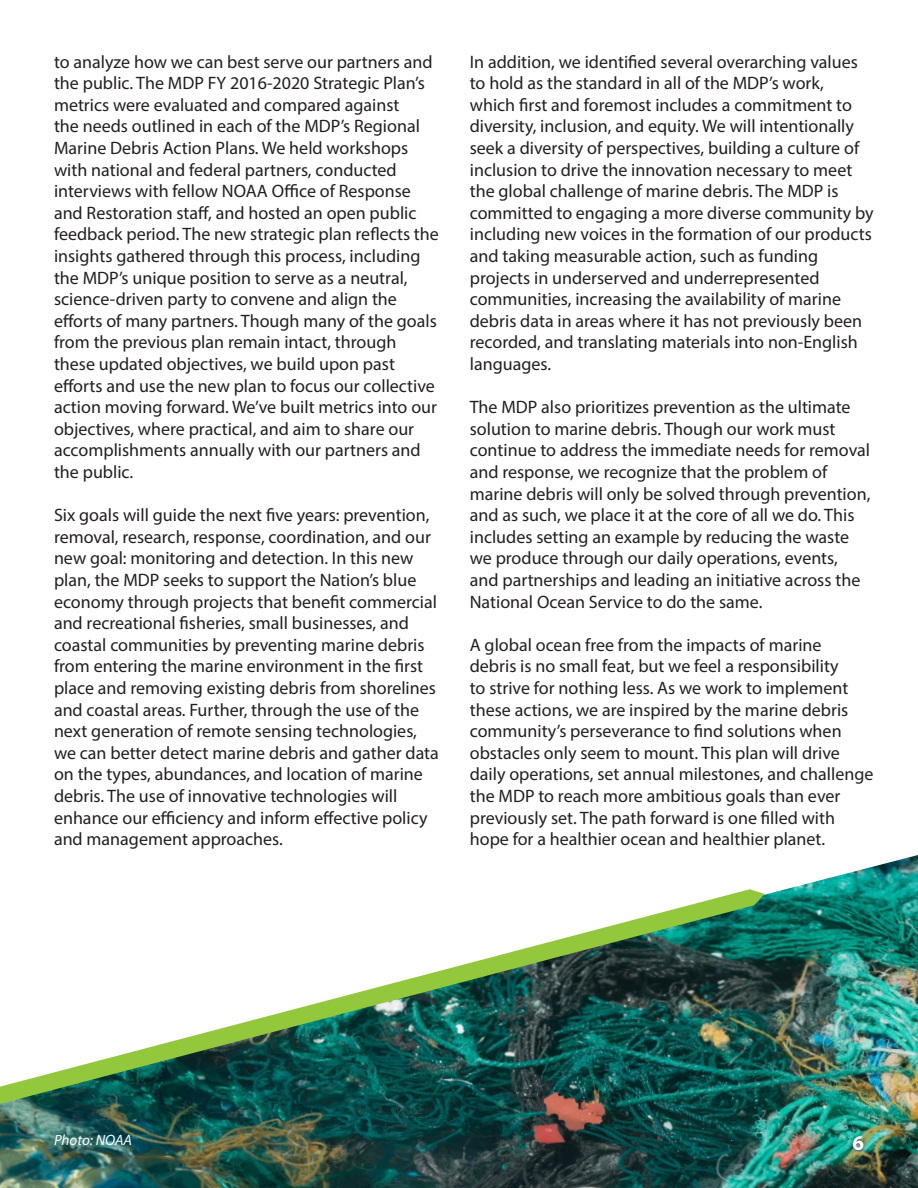
<style>
.page{position:relative;width:918px;height:1188px;background:#fff}
.page>*{position:absolute;margin:0;border:0;box-sizing:border-box;transform-origin:0 0}
.Header_Style{font:700 21px "Myriad Pro";color:#fff}
.t1{font:18px/21.6px "Myriad Pro";color:#231f20}
.t2{font:italic 15px "Myriad Pro";letter-spacing:-.005em;color:#fff}
</style>
<div class="page">
<img style="left:0;top:855px;width:918px;height:333px">
<svg style="left:0;top:889px;width:765px;height:215px"></svg>
<p class="t1" style="left:54px;top:50px;width:386px">to analyze how we can best serve our partners and the public. The MDP FY 2016-2020 Strategic Plan’s metrics were evaluated and compared against<br>the needs outlined in each of the MDP’s Regional Marine Debris Action Plans. We held workshops with national and federal partners, conducted interviews with fellow NOAA Office of Response and Restoration staff, and hosted an open public feedback period. The new strategic plan reflects the insights gathered through this process, including the MDP’s unique position to serve as a neutral, science-driven party to convene and align the efforts of many partners. Though many of the goals from the previous plan remain intact, through these updated objectives, we build upon past efforts and use the new plan to focus our collective action moving forward. We’ve built metrics into our objectives, where practical, and aim to share our accomplishments annually with our partners and the public.</p>
<p class="t1" style="left:54px;top:504px;width:386px">Six goals will guide the next five years: prevention, removal, research, response, coordination, and our new goal: monitoring and detection. In this new plan, the MDP seeks to support the Nation’s blue economy through projects that benefit commercial and recreational fisheries, small businesses, and coastal communities by preventing marine debris from entering the marine environment in the first place and removing existing debris from shorelines and coastal areas. Further, through the use of the next generation of remote sensing technologies, we can better detect marine debris and gather data on the types, abundances, and location of marine debris. The use of innovative technologies will enhance our efficiency and inform effective policy and management approaches.</p>
<p class="t1" style="left:470px;top:50px;width:405px">In addition, we identified several overarching values to hold as the standard in all of the MDP’s work, which first and foremost includes a commitment to diversity, inclusion, and equity. We will intentionally seek a diversity of perspectives, building a culture of inclusion to drive the innovation necessary to meet the global challenge of marine debris. The MDP is committed to engaging a more diverse community by including new voices in the formation of our products and taking measurable action, such as funding projects in underserved and underrepresented communities, increasing the availability of marine debris data in areas where it has not previously been recorded, and translating materials into non-English languages.</p>
<p class="t1" style="left:470px;top:396px;width:402px">The MDP also prioritizes prevention as the ultimate solution to marine debris. Though our work must continue to address the immediate needs for removal and response, we recognize that the problem of marine debris will only be solved through prevention, and as such, we place it at the core of all we do. This includes setting an example by reducing the waste we produce through our daily operations, events, and partnerships and leading an initiative across the National Ocean Service to do the same.</p>
<p class="t1" style="left:470px;top:634px;width:405px">A global ocean free from the impacts of marine<br>debris is no small feat, but we feel a responsibility<br>to strive for nothing less. As we work to implement these actions, we are inspired by the marine debris community’s perseverance to find solutions when obstacles only seem to mount. This plan will drive daily operations, set annual milestones, and challenge the MDP to reach more ambitious goals than ever previously set. The path forward is one filled with hope for a healthier ocean and healthier planet.</p>
<p class="t2" style="left:54px;top:1131px;width:80px">Photo: NOAA</p>
<p class="Header_Style" style="left:852px;top:1129px;width:13px">6</p>
</div>
